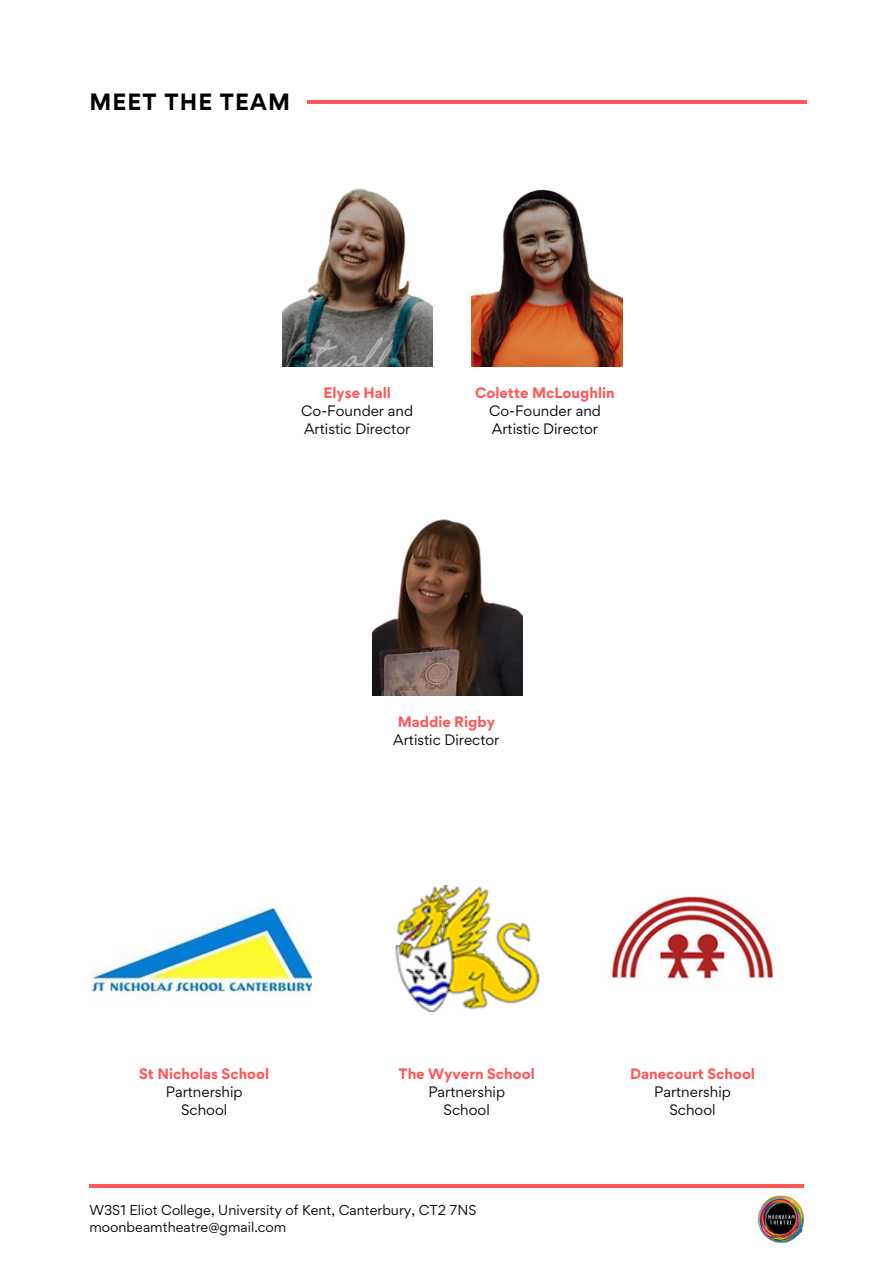
<style>
.page{position:relative;width:894px;height:1264px;background:#fff}
.page>*{position:absolute;margin:0;border:0;box-sizing:border-box;transform-origin:0 0}
.t1{font:700 21px "Gordita";letter-spacing:.055em;color:#000}
.t2{font:13.5px/18px "Gordita";color:#000}
.t3{font:700 13.5px "Gordita";color:#ff5757}
.t4{font:12.75px/17.1px "Gordita";color:#000}
</style>
<div class="page">
<hr style="left:306px;top:100px;width:500px;height:3px;background:#ff5757">
<img style="left:282px;top:188px;width:151px;height:179px">
<img style="left:472px;top:189px;width:150px;height:178px">
<img style="left:372px;top:519px;width:151px;height:176px">
<hr style="left:89px;top:1184px;width:715px;height:3px;background:#ff5757">
<img style="left:757px;top:1195px;width:47px;height:47px">
<img style="left:611px;top:896px;width:163px;height:83px">
<img style="left:395px;top:885px;width:145px;height:126px">
<img style="left:92px;top:907px;width:219px;height:87px">
<p class="t1" style="left:89px;top:87px;width:202px">MEET THE TEAM</p>
<p class="t3" style="left:323px;top:384px;width:69px">Elyse Hall</p>
<p class="t2" style="left:301px;top:402px;width:113px">Co-Founder and<br>Artistic Director</p>
<p class="t3" style="left:475px;top:383px;width:141px">Colette McLoughlin</p>
<p class="t2" style="left:489px;top:401px;width:113px">Co-Founder and<br>Artistic Director</p>
<p class="t3" style="left:397px;top:712px;width:99px">Maddie Rigby</p>
<p class="t2" style="left:393px;top:730px;width:108px">Artistic Director</p>
<p class="t3" style="left:139px;top:1064px;width:131px">St Nicholas School</p>
<p class="t2" style="left:166px;top:1082px;width:78px">Partnership</p>
<p class="t2" style="left:181px;top:1100px;width:48px">School</p>
<p class="t3" style="left:398px;top:1064px;width:138px">The Wyvern School</p>
<p class="t2" style="left:428px;top:1082px;width:78px">Partnership</p>
<p class="t2" style="left:443px;top:1100px;width:48px">School</p>
<p class="t4" style="left:89px;top:1200px;width:388px">W3S1 Eliot College, University of Kent, Canterbury, CT2 7NS moonbeamtheatre@gmail.com</p>
<p class="t3" style="left:630px;top:1064px;width:126px">Danecourt School</p>
<p class="t2" style="left:654px;top:1082px;width:78px">Partnership</p>
<p class="t2" style="left:669px;top:1100px;width:48px">School</p>
</div>
